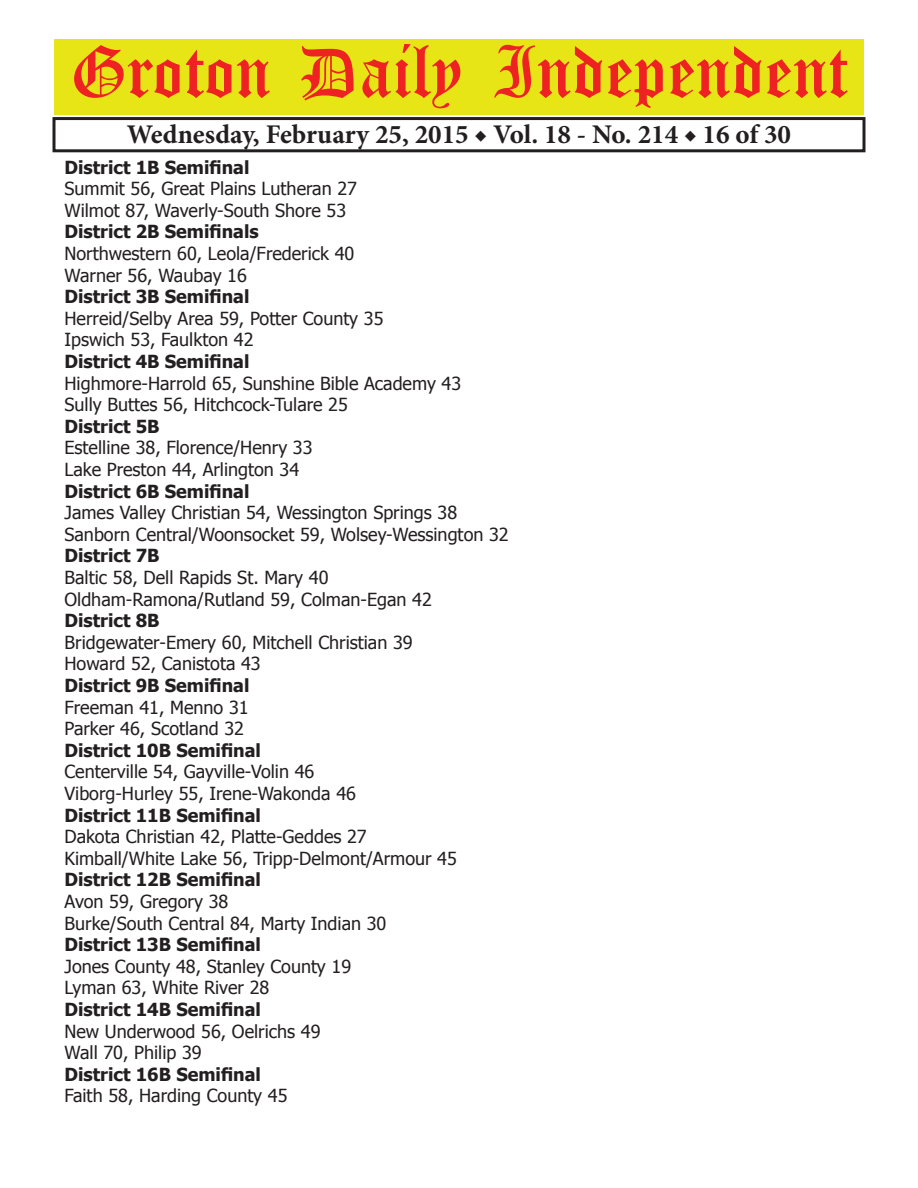
<style>
.page{position:relative;width:918px;height:1188px;background:#fff}
.page>*{position:absolute;margin:0;border:0;box-sizing:border-box;transform-origin:0 0}
.t1{font:54px "Old English Five";color:#ee2123}
.t2{font:700 27px "Minion Pro";color:#231f20}
.t3{font:18px/21.6px "Tahoma";color:#231f20}
.t4{font:700 18px "Tahoma";color:#231f20}
</style>
<div class="page">
<div style="left:52px;top:117px;width:814px;height:35px;border:3px solid #231f20"></div>
<div style="left:54px;top:40px;width:810px;height:75px;background:#e7e515"></div>
<h1 class="t1" style="left:70px;top:47px;width:779px">Groton Daily Independent</h1>
<h2 class="t2" style="left:127px;top:116px;width:666px">Wednesday, February 25, 2015 ◆ Vol. 18 - No. 214 ◆ 16 of 30</h2>
<p class="t4" style="left:64px;top:154px;width:187px">District 1B Semifinal</p>
<p class="t3" style="left:64px;top:177px;width:294px">Summit 56, Great Plains Lutheran 27<br>Wilmot 87, Waverly-South Shore 53</p>
<p class="t4" style="left:64px;top:219px;width:196px">District 2B Semifinals</p>
<p class="t3" style="left:64px;top:242px;width:291px">Northwestern 60, Leola/Frederick 40<br>Warner 56, Waubay 16</p>
<p class="t4" style="left:64px;top:284px;width:187px">District 3B Semifinal</p>
<p class="t3" style="left:64px;top:307px;width:321px">Herreid/Selby Area 59, Potter County 35<br>Ipswich 53, Faulkton 42</p>
<p class="t4" style="left:64px;top:349px;width:187px">District 4B Semifinal</p>
<p class="t3" style="left:64px;top:371px;width:398px">Highmore-Harrold 65, Sunshine Bible Academy 43<br>Sully Buttes 56, Hitchcock-Tulare 25</p>
<p class="t4" style="left:64px;top:414px;width:97px">District 5B</p>
<p class="t3" style="left:64px;top:436px;width:250px">Estelline 38, Florence/Henry 33<br>Lake Preston 44, Arlington 34</p>
<p class="t4" style="left:64px;top:478px;width:187px">District 6B Semifinal</p>
<p class="t3" style="left:64px;top:501px;width:446px">James Valley Christian 54, Wessington Springs 38<br>Sanborn Central/Woonsocket 59, Wolsey-Wessington 32</p>
<p class="t4" style="left:64px;top:543px;width:97px">District 7B</p>
<p class="t3" style="left:64px;top:566px;width:369px">Baltic 58, Dell Rapids St. Mary 40<br>Oldham-Ramona/Rutland 59, Colman-Egan 42</p>
<p class="t4" style="left:64px;top:608px;width:97px">District 8B</p>
<p class="t3" style="left:64px;top:631px;width:350px">Bridgewater-Emery 60, Mitchell Christian 39<br>Howard 52, Canistota 43</p>
<p class="t4" style="left:64px;top:673px;width:187px">District 9B Semifinal</p>
<p class="t3" style="left:64px;top:695px;width:186px">Freeman 41, Menno 31<br>Parker 46, Scotland 32</p>
<p class="t4" style="left:64px;top:738px;width:198px">District 10B Semifinal</p>
<p class="t3" style="left:64px;top:760px;width:293px">Centerville 54, Gayville-Volin 46<br>Viborg-Hurley 55, Irene-Wakonda 46</p>
<p class="t4" style="left:64px;top:802px;width:198px">District 11B Semifinal</p>
<p class="t3" style="left:64px;top:825px;width:394px">Dakota Christian 42, Platte-Geddes 27<br>Kimball/White Lake 56, Tripp-Delmont/Armour 45</p>
<p class="t4" style="left:64px;top:867px;width:198px">District 12B Semifinal</p>
<p class="t3" style="left:64px;top:890px;width:323px">Avon 59, Gregory 38<br>Burke/South Central 84, Marty Indian 30</p>
<p class="t4" style="left:64px;top:932px;width:198px">District 13B Semifinal</p>
<p class="t3" style="left:64px;top:955px;width:288px">Jones County 48, Stanley County 19<br>Lyman 63, White River 28</p>
<p class="t4" style="left:64px;top:997px;width:198px">District 14B Semifinal</p>
<p class="t3" style="left:64px;top:1019px;width:258px">New Underwood 56, Oelrichs 49<br>Wall 70, Philip 39</p>
<p class="t4" style="left:64px;top:1062px;width:198px">District 16B Semifinal</p>
<p class="t3" style="left:64px;top:1084px;width:225px">Faith 58, Harding County 45</p>
</div>
